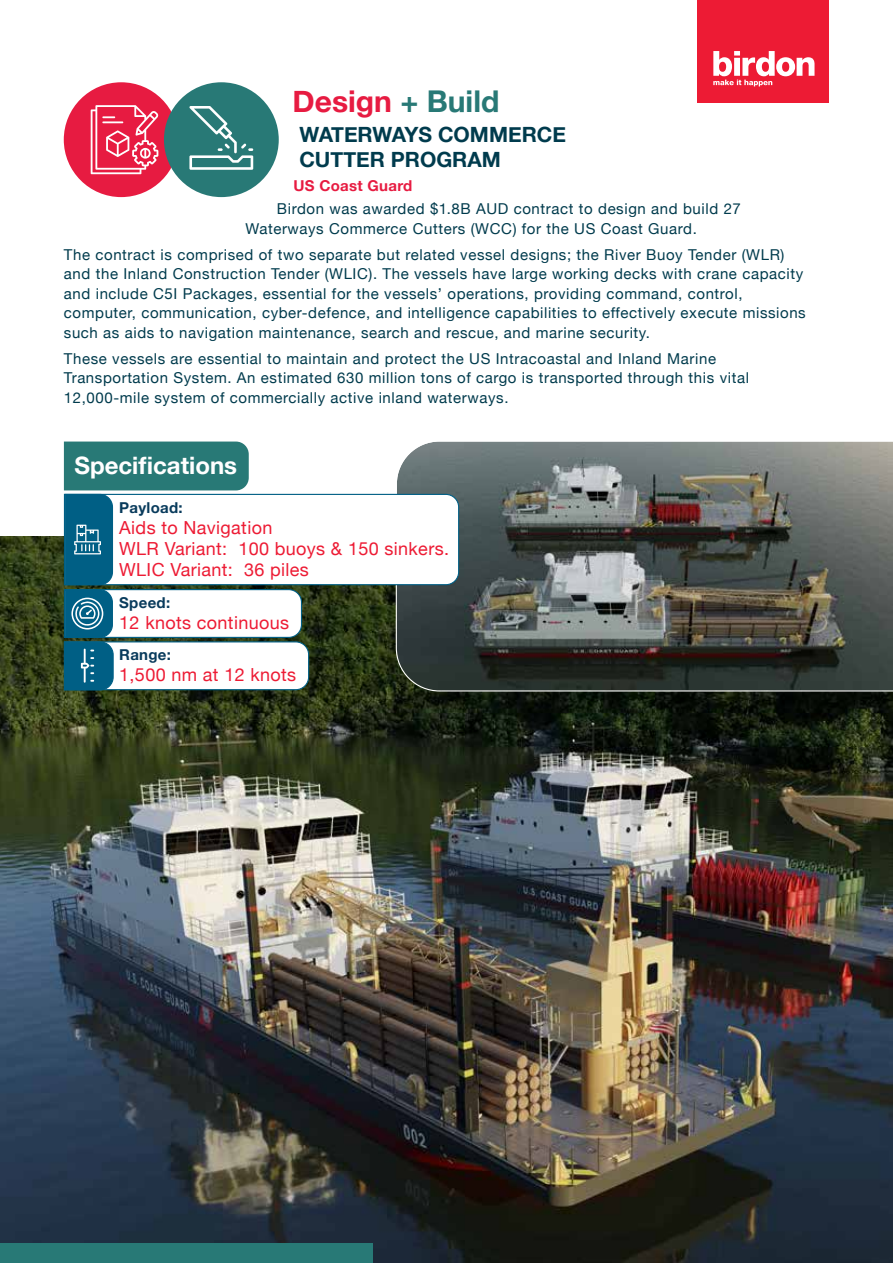
<style>
.page{position:relative;width:893px;height:1263px;background:#fff}
.page>*{position:absolute;margin:0;border:0;box-sizing:border-box;transform-origin:0 0}
.t1{font:700 30px "Helvetica Neue";color:#e71b41}
.t2{font:700 24px "Helvetica Neue";color:#fff}
.t3{font:700 21px/25.2px "Helvetica Neue";color:#003b4d}
.t4{font:18px/21px "Helvetica Neue";letter-spacing:.02em;color:#ed1b34}
.t5{font:15px/19.5px "Helvetica Neue";letter-spacing:.04em;color:#003b4d}
.t6{font:700 15px "Helvetica Neue";letter-spacing:.02em;color:#093b5c}
.t7{font:700 15px "Helvetica Neue";letter-spacing:.02em;color:#e71b41}
.s1{color:#287976}
</style>
<div class="page">
<img style="left:0;top:712px;width:893px;height:551px">
<img style="left:0;top:536px;width:893px;height:176px">
<div style="left:0;top:1243px;width:373px;height:20px;background:#287976"></div>
<img style="left:460px;top:441px;width:433px;height:250px">
<svg style="left:63px;top:441px;width:397px;height:250px"></svg>
<div style="left:64px;top:82px;width:115px;height:115px;background:#e71b41;border-radius:50%"></div>
<svg style="left:91px;top:105px;width:67px;height:69px"></svg>
<div style="left:164px;top:82px;width:115px;height:115px;background:#287976;border-radius:50%"></div>
<svg style="left:189px;top:106px;width:64px;height:64px"></svg>
<div style="left:697px;top:0;width:132px;height:102px;background:#ed1b34"></div>
<svg style="left:713px;top:51px;width:101px;height:35px"></svg>
<h1 class="t1" style="left:293px;top:77px;width:208px">Design <span class="s1">+ Build</span></h1>
<h3 class="t3" style="left:299px;top:122px;width:268px">WATERWAYS COMMERCE<br>CUTTER PROGRAM</h3>
<p class="t7" style="left:293px;top:173px;width:120px">US Coast Guard</p>
<p class="t5" style="left:245px;top:200px;width:497px;text-indent:32px">Birdon was awarded $1.8B AUD contract to design and build 27<br>Waterways Commerce Cutters (WCC) for the US Coast Guard.</p>
<p class="t5" style="left:64px;top:245px;width:743px">The contract is comprised of two separate but related vessel designs; the River Buoy Tender (WLR) and the Inland Construction Tender (WLIC). The vessels have large working decks with crane capacity and include C5I Packages, essential for the vessels’ operations, providing command, control, computer, communication, cyber-defence, and intelligence capabilities to effectively execute missions such as aids to navigation maintenance, search and rescue, and marine security.</p>
<p class="t5" style="left:64px;top:349px;width:687px">These vessels are essential to maintain and protect the US Intracoastal and Inland Marine<br>Transportation System. An estimated 630 million tons of cargo is transported through this vital<br>12,000-mile system of commercially active inland waterways.</p>
<h2 class="t2" style="left:75px;top:446px;width:164px">Specifications</h2>
<p class="t6" style="left:119px;top:495px;width:65px">Payload:</p>
<p class="t4" style="left:119px;top:518px;width:331px">Aids to Navigation<br>WLR Variant: 100 buoys &amp; 150 sinkers.<br>WLIC Variant: 36 piles</p>
<p class="t6" style="left:119px;top:591px;width:52px">Speed:</p>
<p class="t4" style="left:119px;top:613px;width:171px">12 knots continuous</p>
<p class="t6" style="left:119px;top:643px;width:53px">Range:</p>
<p class="t4" style="left:119px;top:665px;width:178px">1,500 nm at 12 knots</p>
</div>
